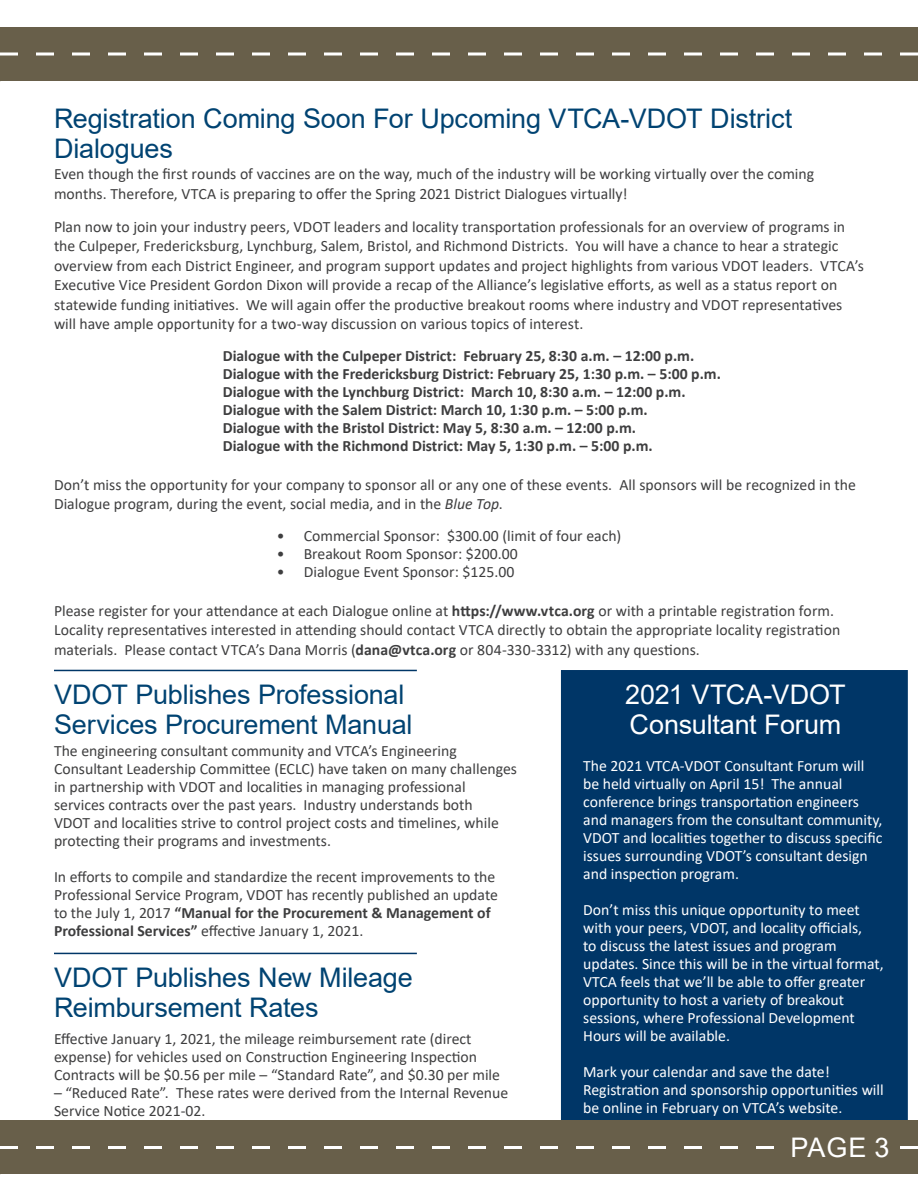
<style>
.page{position:relative;width:918px;height:1188px;background:#fff}
.page>*{position:absolute;margin:0;border:0;box-sizing:border-box;transform-origin:0 0}
.BT_Headline_1{font:27px/30px "Arial";letter-spacing:-.005em;color:#004372}
.BT_Headline_1-2{font:27px/30px "Arial";letter-spacing:-.01em;color:#fff}
.BT_Paragraph_1_-_Cal{font:15.75px/19.5px "Calibri";color:#3e3e3f}
.New_Member_-_Calibri{font:15.75px/18px "Calibri";color:#3e3e3f}
.New_Member_-_Calibri-2{font:15.75px/18px "Calibri";color:#fff}
.New_Member_-_Calibri-3{font:700 15.75px/18px "Calibri";color:#3e3e3f}
.s1{font-style:italic}
.s2{font-weight:700}
</style>
<div class="page">
<div style="left:559px;top:669px;width:350px;height:465px;background:#003667;border:2px solid #fff"></div>
<div style="left:0;top:1120px;width:918px;height:54px;background:#685f4a"></div>
<svg style="left:0;top:1146px;width:918px;height:3px"></svg>
<div style="left:0;top:27px;width:918px;height:54px;background:#685f4a"></div>
<svg style="left:0;top:52px;width:918px;height:4px"></svg>
<div style="left:782px;top:1137px;width:108px;height:25px;background:#685f4a"></div>
<hr style="left:54px;top:670px;width:363px;height:1px;background:#003667">
<hr style="left:54px;top:953px;width:363px;height:1px;background:#003667">
<p class="BT_Headline_1" style="left:54px;top:103px;width:740px">Registration Coming Soon For Upcoming VTCA-VDOT District<br>Dialogues</p>
<p class="BT_Paragraph_1_-_Cal" style="left:54px;top:164px;width:762px">Even though the first rounds of vaccines are on the way, much of the industry will be working virtually over the coming months. Therefore, VTCA is preparing to offer the Spring 2021 District Dialogues virtually!</p>
<p class="BT_Paragraph_1_-_Cal" style="left:54px;top:216px;width:811px">Plan now to join your industry peers, VDOT leaders and locality transportation professionals for an overview of programs in the Culpeper, Fredericksburg, Lynchburg, Salem, Bristol, and Richmond Districts. You will have a chance to hear a strategic overview from each District Engineer, and program support updates and project highlights from various VDOT leaders. VTCA’s Executive Vice President Gordon Dixon will provide a recap of the Alliance’s legislative efforts, as well as a status report on statewide funding initiatives. We will again offer the productive breakout rooms where industry and VDOT representatives will have ample opportunity for a two-way discussion on various topics of interest.</p>
<p class="New_Member_-_Calibri-3" style="left:223px;top:346px;width:473px">Dialogue with the Culpeper District: February 25, 8:30 a.m. – 12:00 p.m.</p>
<p class="New_Member_-_Calibri-3" style="left:223px;top:364px;width:500px">Dialogue with the Fredericksburg District: February 25, 1:30 p.m. – 5:00 p.m.</p>
<p class="New_Member_-_Calibri-3" style="left:223px;top:382px;width:464px">Dialogue with the Lynchburg District: March 10, 8:30 a.m. – 12:00 p.m.</p>
<p class="New_Member_-_Calibri-3" style="left:223px;top:400px;width:432px">Dialogue with the Salem District: March 10, 1:30 p.m. – 5:00 p.m.<br>Dialogue with the Bristol District: May 5, 8:30 a.m. – 12:00 p.m.<br>Dialogue with the Richmond District: May 5, 1:30 p.m. – 5:00 p.m.</p>
<p class="BT_Paragraph_1_-_Cal" style="left:54px;top:474px;width:803px">Don’t miss the opportunity for your company to sponsor all or any one of these events. All sponsors will be recognized in the<br>Dialogue program, during the event, social media, and in the <span class="s1">Blue Top</span>.</p>
<p class="BT_Paragraph_1_-_Cal" style="left:277px;top:525px;width:346px">• Commercial Sponsor: $300.00 (limit of four each)</p>
<p class="BT_Paragraph_1_-_Cal" style="left:277px;top:543px;width:242px">• Breakout Room Sponsor: $200.00</p>
<p class="BT_Paragraph_1_-_Cal" style="left:277px;top:561px;width:239px">• Dialogue Event Sponsor: $125.00</p>
<p class="BT_Paragraph_1_-_Cal" style="left:54px;top:600px;width:788px">Please register for your attendance at each Dialogue online at <span class="s2">https://www.vtca.org</span> or with a printable registration form.<br>Locality representatives interested in attending should contact VTCA directly to obtain the appropriate locality registration materials. Please contact VTCA’s Dana Morris (<span class="s2">dana@vtca.org</span> or 804-330-3312) with any questions.</p>
<p class="BT_Headline_1-2" style="left:625px;top:680px;width:222px">2021 VTCA-VDOT<br>Consultant Forum</p>
<p class="New_Member_-_Calibri-2" style="left:583px;top:756px;width:301px">The 2021 VTCA-VDOT Consultant Forum will be held virtually on April 15! The annual conference brings transportation engineers and managers from the consultant community, VDOT and localities together to discuss specific issues surrounding VDOT’s consultant design and inspection program.</p>
<p class="New_Member_-_Calibri-2" style="left:583px;top:900px;width:302px">Don’t miss this unique opportunity to meet with your peers, VDOT, and locality officials,<br>to discuss the latest issues and program updates. Since this will be in the virtual format, VTCA feels that we’ll be able to offer greater opportunity to host a variety of breakout sessions, where Professional Development Hours will be available.</p>
<p class="New_Member_-_Calibri-2" style="left:583px;top:1062px;width:302px">Mark your calendar and save the date!<br>Registration and sponsorship opportunities will be online in February on VTCA’s website.</p>
<p class="BT_Headline_1" style="left:54px;top:679px;width:360px">VDOT Publishes Professional<br>Services Procurement Manual</p>
<p class="New_Member_-_Calibri" style="left:54px;top:741px;width:465px">The engineering consultant community and VTCA’s Engineering Consultant Leadership Committee (ECLC) have taken on many challenges in partnership with VDOT and localities in managing professional services contracts over the past years. Industry understands both<br>VDOT and localities strive to control project costs and timelines, while protecting their programs and investments.</p>
<p class="New_Member_-_Calibri" style="left:54px;top:867px;width:445px">In efforts to compile and standardize the recent improvements to the Professional Service Program, VDOT has recently published an update to the July 1, 2017 <span class="s2">“Manual for the Procurement &amp; Management of Professional Services”</span> effective January 1, 2021.</p>
<p class="BT_Headline_1" style="left:54px;top:962px;width:360px">VDOT Publishes New Mileage<br>Reimbursement Rates</p>
<p class="New_Member_-_Calibri" style="left:54px;top:1029px;width:448px">Effective January 1, 2021, the mileage reimbursement rate (direct expense) for vehicles used on Construction Engineering Inspection<br>Contracts will be $0.56 per mile – “Standard Rate”, and $0.30 per mile</p>
<p class="New_Member_-_Calibri" style="left:54px;top:1083px;width:456px">– “Reduced Rate”. These rates were derived from the Internal Revenue<br>Service Notice 2021-02.</p>
<p class="BT_Headline_1-2" style="left:791px;top:1132px;width:100px">PAGE 3</p>
</div>
